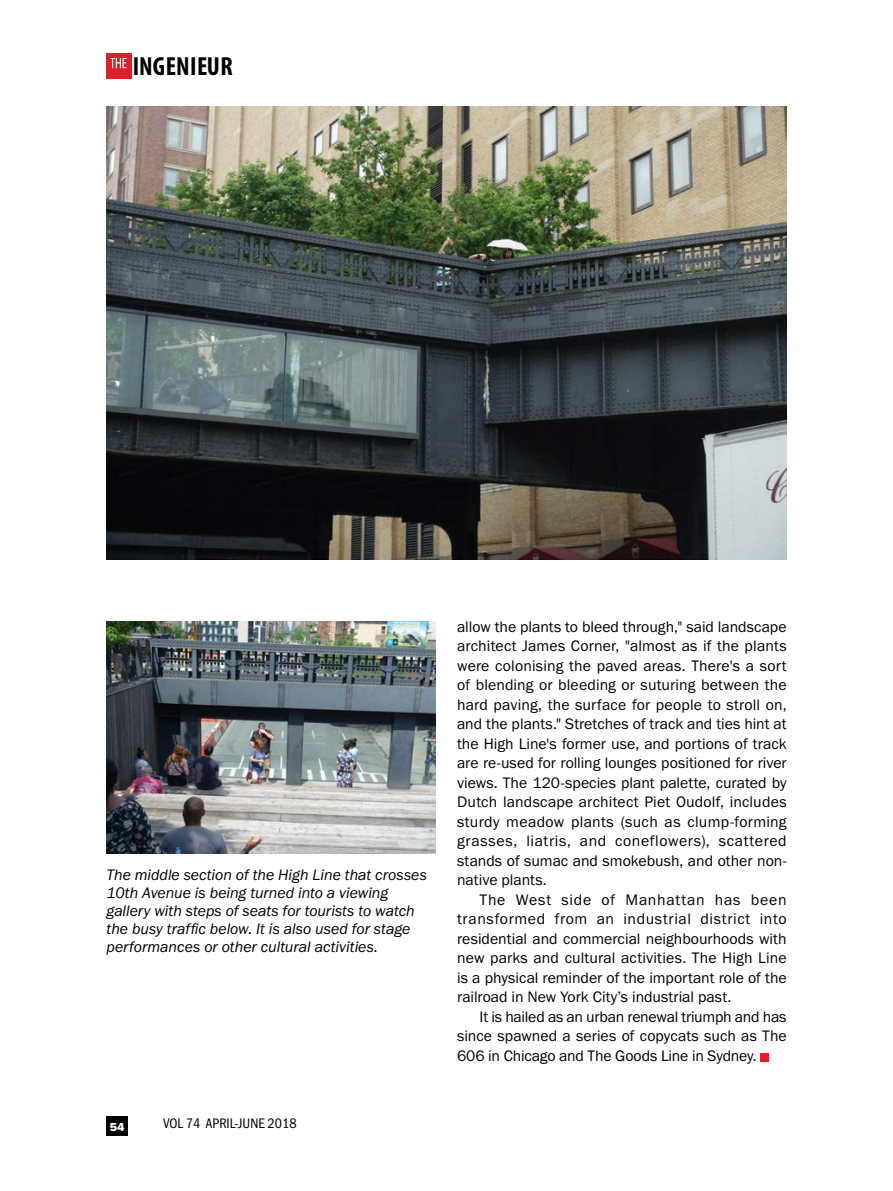
<style>
.page{position:relative;width:893px;height:1191px;background:#fff}
.page>*{position:absolute;margin:0;border:0;box-sizing:border-box;transform-origin:0 0}
.t1{font:700 condensed 26.25px "Myriad";letter-spacing:.01em;color:#000}
.t2{font:15.75px/19.5px "Franklin Gothic URW Boo";color:#000;text-align:justify}
.t3{font:15.75px/18px "Franklin Gothic URW Boo Ita";color:#000}
.t4{font:14.25px "Franklin Gothic URW Con Boo";color:#000}
.t5{font:13.5px "Franklin Gothic";letter-spacing:-.02em;color:#000}
.t6{font:700 13.5px "Itc Eras";color:#fff;scale:.8 1}
.t7{font:12px "Proxima Nova Extrabld";color:#fff}
</style>
<div class="page">
<div style="left:107px;top:54px;width:25px;height:25px;background:#df2027"></div>
<svg style="left:110px;top:58px;width:17px;height:10px"></svg>
<div style="left:107px;top:1115px;width:21px;height:20px;background:#000"></div>
<img style="left:106px;top:106px;width:680px;height:454px">
<img style="left:106px;top:621px;width:330px;height:232px">
<div style="left:761px;top:1053px;width:8px;height:8px;background:#ed1c24"></div>
<h1 class="t1" style="left:133px;top:53px;width:102px">INGENIEUR</h1>
<p class="t3" style="left:107px;top:865px;width:322px">The middle section of the High Line that crosses 10th Avenue is being turned into a viewing gallery with steps of seats for tourists to watch the busy traffic below. It is also used for stage performances or other cultural activities.</p>
<p class="t7" style="left:110px;top:1119px;width:16px">54</p>
<p class="t4" style="left:163px;top:1114px;width:135px">VOL 74 APRIL-JUNE 2018</p>
<p class="t6" style="left:115px;top:1116px;width:11px">6</p>
<p class="t5" style="left:165px;top:1117px;width:115px">VOL 55 JUNE 2013</p>
<p class="t2" style="left:457px;top:616px;width:331px">allow the plants to bleed through," said landscape architect James Corner, "almost as if the plants were colonising the paved areas. There's a sort of blending or bleeding or suturing between the hard paving, the surface for people to stroll on, and the plants." Stretches of track and ties hint at the High Line's former use, and portions of track are re-used for rolling lounges positioned for river views. The 120-species plant palette, curated by Dutch landscape architect Piet Oudolf, includes sturdy meadow plants (such as clump-forming grasses, liatris, and coneflowers), scattered stands of sumac and smokebush, and other non&shy;native plants.</p>
<p class="t2" style="left:457px;top:889px;width:331px;text-indent:23px">The West side of Manhattan has been transformed from an industrial district into residential and commercial neighbourhoods with new parks and cultural activities. The High Line is a physical reminder of the important role of the railroad in New York City’s industrial past.</p>
<p class="t2" style="left:457px;top:1006px;width:331px;text-indent:23px">It is hailed as an urban renewal triumph and has since spawned a series of copycats such as The 606 in Chicago and The Goods Line in Sydney.</p>
</div>
